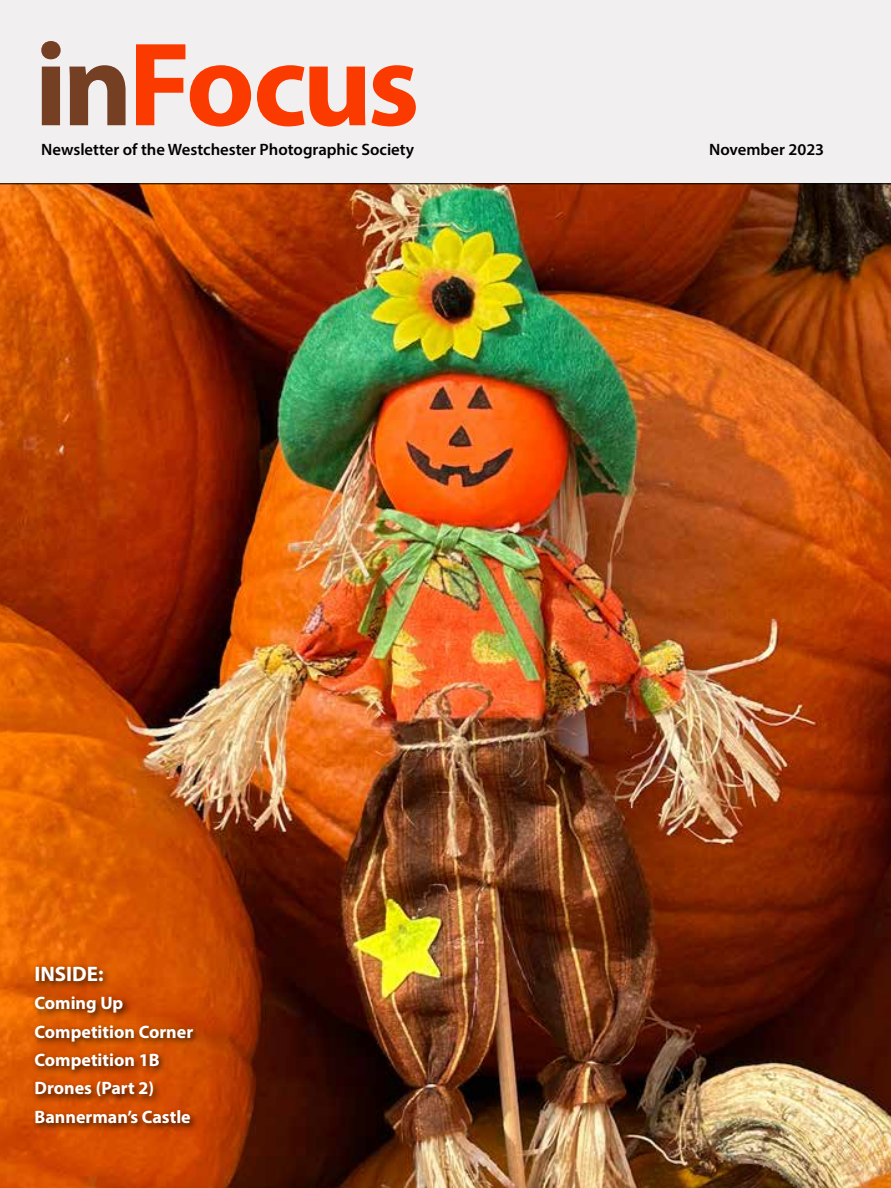
<style>
.page{position:relative;width:891px;height:1188px;background:#fff}
.page>*{position:absolute;margin:0;border:0;box-sizing:border-box;transform-origin:0 0}
.t1{font:700 120px "Myriad Pro";letter-spacing:-.04em;color:#fb3a00}
.t2{font:700 21px "Myriad Pro";color:#fff}
.t3{font:700 18px/28.3px "Myriad Pro";color:#fff}
.t4{font:600 16.5px "Myriad Pro";color:#000}
.s1{color:#753f23}
</style>
<div class="page">
<div style="left:0;top:0;width:891px;height:184px;background:#f2eff0"></div>
<img style="left:0;top:184px;width:891px;height:1004px">
<div style="left:32px;top:963px;width:170px;height:169px;background:#000;opacity:.74"></div>
<h1 class="t1" style="left:34px;top:7px;width:387px"><span class="s1">in</span>Focus</h1>
<p class="t4" style="left:41px;top:139px;width:375px">Newsletter of the Westchester Photographic Society</p>
<p class="t4" style="left:709px;top:139px;width:117px">November 2023</p>
<p class="t2" style="left:34px;top:960px;width:71px">INSIDE:</p>
<p class="t3" style="left:34px;top:989px;width:160px">Coming Up<br>Competition Corner<br>Competition 1B<br>Drones (Part 2)<br>Bannerman’s Castle</p>
</div>
